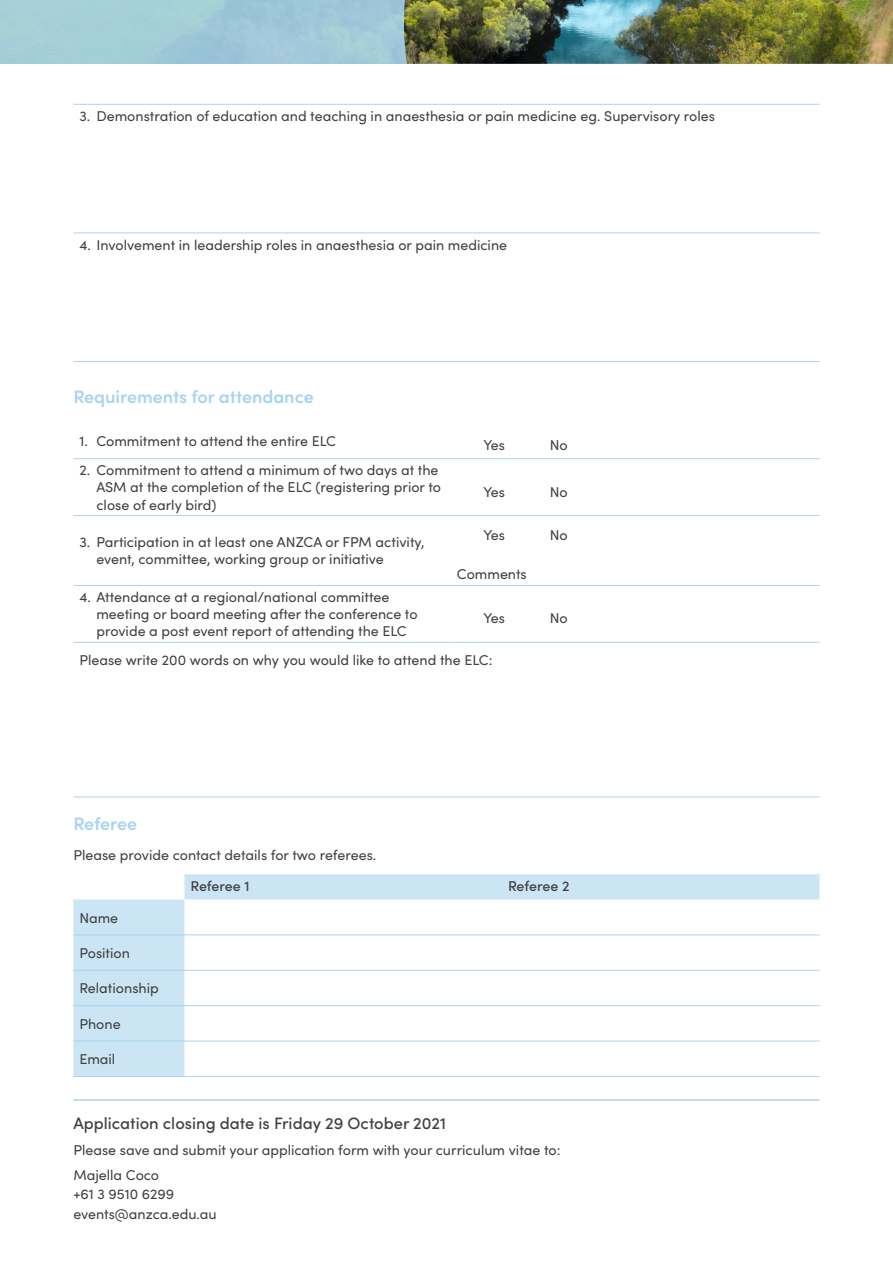
<style>
.page{position:relative;width:893px;height:1263px;background:#fff}
.page>*{position:absolute;margin:0;border:0;box-sizing:border-box;transform-origin:0 0}
.t1{font:600 18px "Sofia Pro";letter-spacing:-.005em;color:#a8d4ed}
.t2{font:500 16.5px "Sofia Pro";color:#414042}
.t3{font:14.25px/17.1px "Sofia Pro";color:#414042}
.t4{font:500 14.25px "Sofia Pro";letter-spacing:-.01em;color:#414042}
</style>
<div class="page">
<hr style="left:73px;top:104px;width:747px;height:1px;background:#a8d4ed">
<hr style="left:73px;top:233px;width:747px;height:1px;background:#a8d4ed">
<hr style="left:73px;top:361px;width:747px;height:1px;background:#a8d4ed">
<hr style="left:73px;top:458px;width:378px;height:1px;background:#a8d4ed">
<hr style="left:451px;top:458px;width:369px;height:1px;background:#a8d4ed">
<hr style="left:73px;top:515px;width:378px;height:1px;background:#a8d4ed">
<hr style="left:451px;top:515px;width:369px;height:1px;background:#a8d4ed">
<hr style="left:73px;top:585px;width:378px;height:1px;background:#a8d4ed">
<hr style="left:451px;top:585px;width:369px;height:1px;background:#a8d4ed">
<hr style="left:73px;top:642px;width:378px;height:1px;background:#a8d4ed">
<hr style="left:451px;top:642px;width:369px;height:1px;background:#a8d4ed">
<hr style="left:73px;top:796px;width:747px;height:1px;background:#a8d4ed">
<svg style="left:73px;top:874px;width:747px;height:202px"></svg>
<hr style="left:73px;top:934px;width:111px;height:1px;background:#a8d4ed">
<hr style="left:73px;top:970px;width:111px;height:1px;background:#a8d4ed">
<hr style="left:73px;top:1005px;width:111px;height:1px;background:#a8d4ed">
<hr style="left:73px;top:1041px;width:111px;height:1px;background:#a8d4ed">
<hr style="left:73px;top:1076px;width:111px;height:1px;background:#a8d4ed">
<hr style="left:184px;top:934px;width:318px;height:1px;background:#a8d4ed">
<hr style="left:502px;top:934px;width:318px;height:1px;background:#a8d4ed">
<hr style="left:184px;top:970px;width:318px;height:1px;background:#a8d4ed">
<hr style="left:502px;top:970px;width:318px;height:1px;background:#a8d4ed">
<hr style="left:184px;top:1005px;width:318px;height:1px;background:#a8d4ed">
<hr style="left:502px;top:1005px;width:318px;height:1px;background:#a8d4ed">
<hr style="left:184px;top:1041px;width:318px;height:1px;background:#a8d4ed">
<hr style="left:502px;top:1041px;width:318px;height:1px;background:#a8d4ed">
<hr style="left:184px;top:1076px;width:318px;height:1px;background:#a8d4ed">
<hr style="left:502px;top:1076px;width:318px;height:1px;background:#a8d4ed">
<hr style="left:73px;top:1099px;width:747px;height:2px;background:#a8d4ed">
<div style="left:0;top:0;width:893px;height:64px;background:#a4cdd8"></div>
<img style="left:404px;top:0;width:489px;height:64px">
<p class="t3" style="left:79px;top:107px;width:637px">3. Demonstration of education and teaching in anaesthesia or pain medicine eg. Supervisory roles</p>
<p class="t3" style="left:79px;top:235px;width:429px">4. Involvement in leadership roles in anaesthesia or pain medicine</p>
<p class="t1" style="left:73px;top:383px;width:242px">Requirements for attendance</p>
<p class="t3" style="left:79px;top:431px;width:258px">1. Commitment to attend the entire ELC</p>
<p class="t3" style="left:483px;top:435px;width:23px">Yes</p>
<p class="t3" style="left:550px;top:435px;width:19px">No</p>
<p class="t3" style="left:96px;top:461px;width:346px;text-indent:-17px">2. Commitment to attend a minimum of two days at the<br>ASM at the completion of the ELC (registering prior to close of early bird)</p>
<p class="t3" style="left:483px;top:482px;width:23px">Yes</p>
<p class="t3" style="left:550px;top:482px;width:19px">No</p>
<p class="t3" style="left:96px;top:533px;width:329px;text-indent:-17px">3. Participation in at least one ANZCA or FPM activity, event, committee, working group or initiative</p>
<p class="t3" style="left:483px;top:526px;width:23px">Yes</p>
<p class="t3" style="left:550px;top:526px;width:19px">No</p>
<p class="t3" style="left:457px;top:565px;width:71px">Comments</p>
<p class="t3" style="left:96px;top:588px;width:323px;text-indent:-17px">4. Attendance at a regional/national committee meeting or board meeting after the conference to provide a post event report of attending the ELC</p>
<p class="t3" style="left:483px;top:609px;width:23px">Yes</p>
<p class="t3" style="left:550px;top:609px;width:19px">No</p>
<p class="t3" style="left:79px;top:651px;width:415px">Please write 200 words on why you would like to attend the ELC:</p>
<p class="t1" style="left:73px;top:810px;width:65px">Referee</p>
<p class="t3" style="left:73px;top:845px;width:304px">Please provide contact details for two referees.</p>
<p class="t4" style="left:190px;top:875px;width:61px">Referee 1</p>
<p class="t4" style="left:508px;top:875px;width:63px">Referee 2</p>
<p class="t3" style="left:79px;top:908px;width:40px">Name</p>
<p class="t3" style="left:79px;top:943px;width:52px">Position</p>
<p class="t3" style="left:79px;top:979px;width:81px">Relationship</p>
<p class="t3" style="left:79px;top:1014px;width:43px">Phone</p>
<p class="t3" style="left:79px;top:1050px;width:37px">Email</p>
<p class="t2" style="left:73px;top:1111px;width:374px">Application closing date is Friday 29 October 2021</p>
<p class="t3" style="left:73px;top:1136px;width:488px;line-height:25.7px">Please save and submit your application form with your curriculum vitae to:<br>Majella Coco</p>
<p class="t3" style="left:73px;top:1184px;width:145px;line-height:19.2px">+61 3 9510 6299 events@anzca.edu.au</p>
</div>
